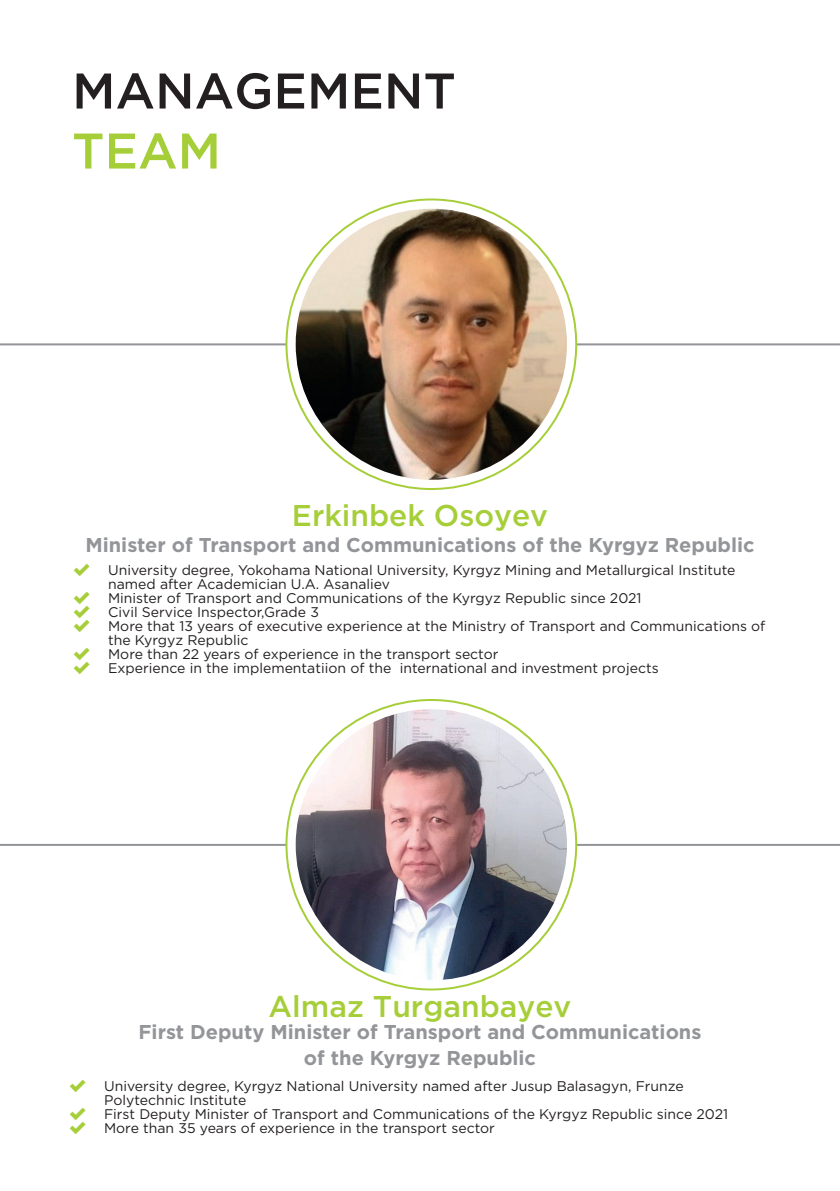
<style>
.page{position:relative;width:840px;height:1191px;background:#fff}
.page>*{position:absolute;margin:0;border:0;box-sizing:border-box;transform-origin:0 0}
.t1{font:500 50px "Gotham Pro";color:#231f20}
.t2{font:500 50px "Gotham Pro";color:#a6ce39}
.t3{font:500 30px "Gotham Pro";color:#a6ce39}
.t4{font:700 20px/25.6px "Gotham Pro";color:#939598;text-align:center}
.t5{font:14px/14px "Gotham Pro";color:#231f20}
</style>
<div class="page">
<hr style="left:0;top:343px;width:839px;height:2px;background:#939598">
<hr style="left:0;top:844px;width:839px;height:2px;background:#939598">
<svg style="left:286px;top:199px;width:290px;height:290px"></svg>
<svg style="left:286px;top:700px;width:290px;height:289px"></svg>
<img style="left:295px;top:209px;width:271px;height:271px;border-radius:135px">
<img style="left:295px;top:709px;width:271px;height:271px;border-radius:135px">
<h1 class="t1" style="left:72px;top:62px;width:385px">MANAGEMENT</h1>
<h1 class="t2" style="left:72px;top:122px;width:150px">TEAM</h1>
<h2 class="t3" style="left:292px;top:499px;width:257px">Erkinbek Osoyev</h2>
<h3 class="t4" style="left:85px;top:531px;width:670px">Minister of Transport and Communications of the Kyrgyz Republic</h3>
<p class="t5" style="left:108px;top:563px;width:658px">University degree, Yokohama National University, Kyrgyz Mining and Metallurgical Institute named after Academician U.A. Asanaliev<br>Minister of Transport and Communications of the Kyrgyz Republic since 2021<br>Civil Service Inspector,Grade 3<br>More that 13 years of executive experience at the Ministry of Transport and Communications of the Kyrgyz Republic<br>More than 22 years of experience in the transport sector<br>Experience in the implementatiion of the international and investment projects</p>
<h2 class="t3" style="left:268px;top:989px;width:304px">Almaz Turganbayev</h2>
<h3 class="t4" style="left:138px;top:1018px;width:564px">First Deputy Minister of Transport and Communications of the Kyrgyz Republic</h3>
<p class="t5" style="left:104px;top:1079px;width:625px">University degree, Kyrgyz National University named after Jusup Balasagyn, Frunze Polytechnic Institute<br>First Deputy Minister of Transport and Communications of the Kyrgyz Republic since 2021<br>More than 35 years of experience in the transport sector</p>
</div>
